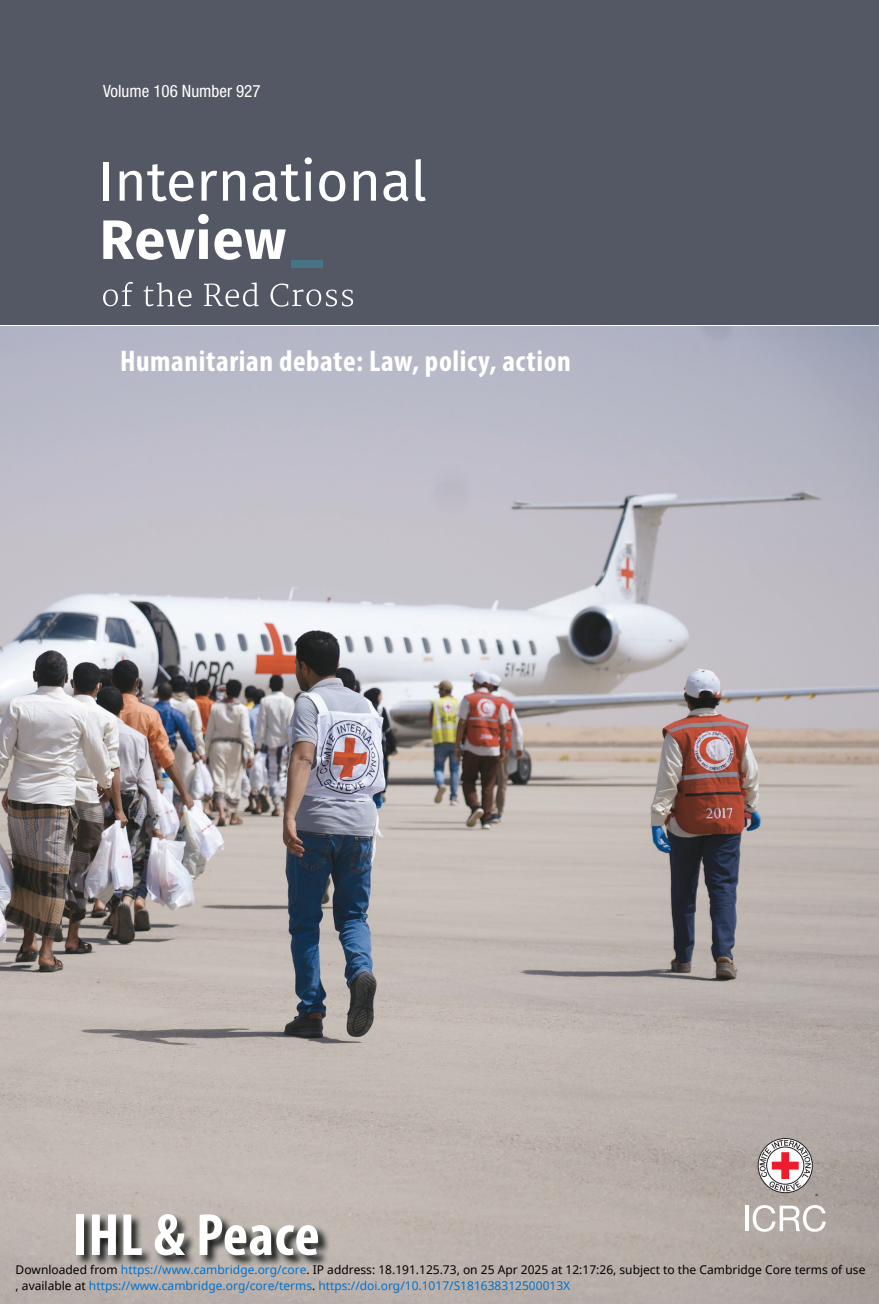
<style>
.page{position:relative;width:879px;height:1304px;background:#fff}
.page>*{position:absolute;margin:0;border:0;box-sizing:border-box;transform-origin:0 0}
.t1{font:700 condensed 60px "Myriad Pro";letter-spacing:.01em;color:#fff}
.t2{font:700 condensed 30px "Myriad Pro";letter-spacing:.02em;color:#fff}
.t3{font:condensed 17px "Helvetica Neue LT Std";color:#fff}
.t4{font:12px "Noto Sans";color:#000}
.t5{font:12px "Noto Sans";color:#0172cf}
.s1{color:#000}
.s2{color:#0172cf}
</style>
<div class="page">
<div style="left:0;top:0;width:879px;height:325px;background:#545864"></div>
<div style="left:103px;top:162px;width:6px;height:39px;background:#fff"></div>
<svg style="left:120px;top:164px;width:73px;height:37px"></svg>
<svg style="left:201px;top:171px;width:16px;height:30px"></svg>
<svg style="left:223px;top:171px;width:22px;height:30px"></svg>
<svg style="left:253px;top:157px;width:59px;height:44px"></svg>
<svg style="left:319px;top:171px;width:26px;height:30px"></svg>
<svg style="left:354px;top:171px;width:22px;height:30px"></svg>
<svg style="left:383px;top:171px;width:25px;height:30px"></svg>
<svg style="left:416px;top:159px;width:10px;height:42px"></svg>
<svg style="left:103px;top:214px;width:183px;height:46px"></svg>
<svg style="left:103px;top:282px;width:30px;height:24px"></svg>
<svg style="left:143px;top:283px;width:48px;height:24px"></svg>
<svg style="left:204px;top:283px;width:55px;height:24px"></svg>
<svg style="left:270px;top:284px;width:83px;height:23px;background:#72767f"></svg>
<div style="left:291px;top:260px;width:32px;height:7px;background:#477587"></div>
<img style="left:0;top:326px;width:879px;height:978px">
<img style="left:76px;top:1214px;width:254px;height:53px">
<div style="left:758px;top:1138px;width:54px;height:55px;border:1px solid #231f20;border-radius:50%"></div>
<svg style="left:759px;top:1140px;width:52px;height:51px"></svg>
<hr style="left:745px;top:1206px;width:3px;height:25px;background:#fff">
<svg style="left:752px;top:1205px;width:74px;height:27px"></svg>
<h3 class="t3" style="left:103px;top:85px;width:159px">Volume 106 Number 927</h3>
<h2 class="t2" style="left:120px;top:343px;width:452px">Humanitarian debate: Law, policy, action</h2>
<h1 class="t1" style="left:73px;top:1199px;width:248px">IHL &amp; Peace</h1>
<p class="t5" style="left:16px;top:1277px;width:556px"><span class="s1">, available at</span> https://www.cambridge.org/core/terms<span class="s1">.</span> https://doi.org/10.1017/S181638312500013X</p>
<p class="t4" style="left:16px;top:1261px;width:851px">Downloaded from <span class="s2">https://www.cambridge.org/core</span>. IP address: 18.191.125.73, on 25 Apr 2025 at 12:17:26, subject to the Cambridge Core terms of use</p>
</div>
